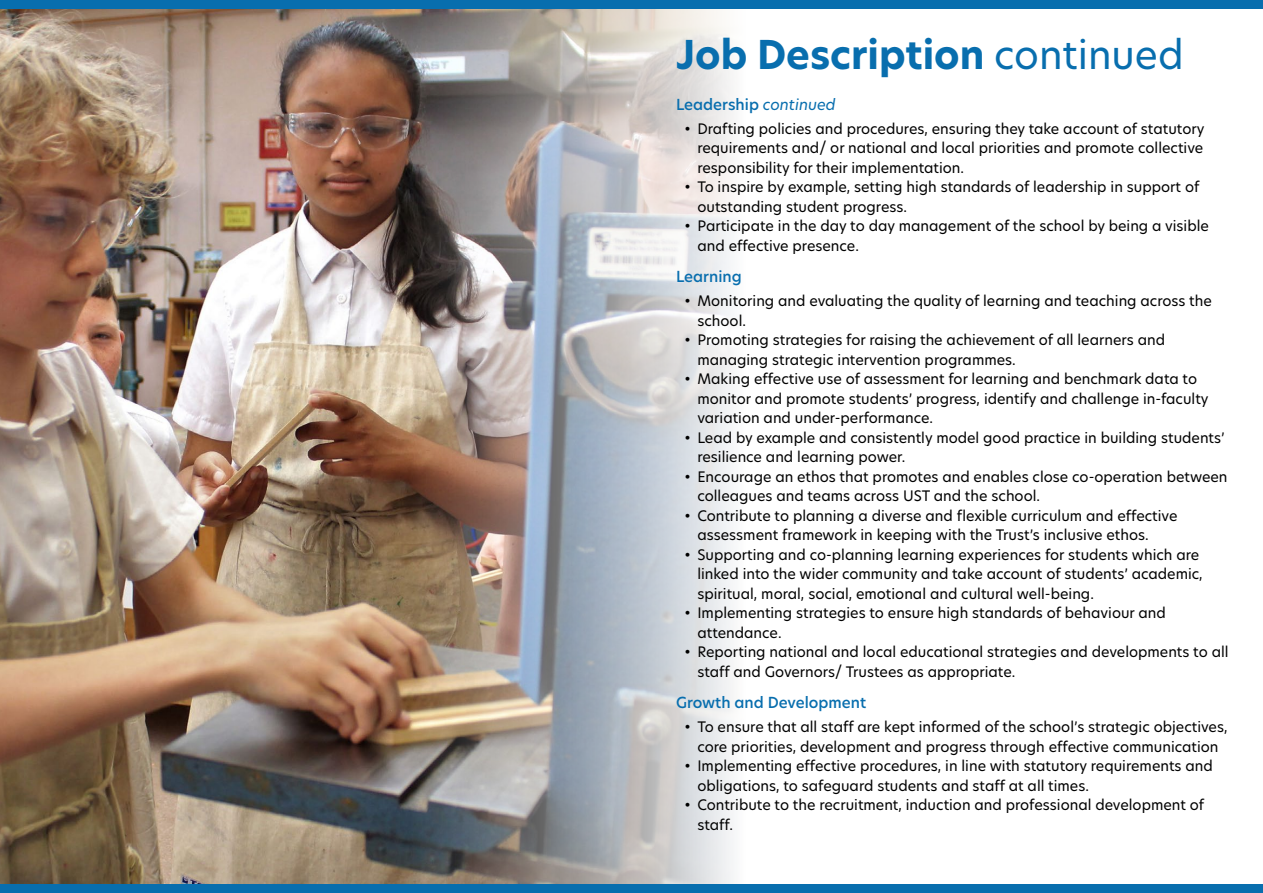
<style>
.page{position:relative;width:1263px;height:893px;background:#fff}
.page>*{position:absolute;margin:0;border:0;box-sizing:border-box;transform-origin:0 0}
.t1{font:700 39px "Hero New";color:#086eae}
.t2{font:500 15px "Hero New";color:#086eae}
.t3{font:14.25px/19.5px "Hero New";color:#000}
.s1{font-weight:400}
.s2{font-weight:400;font-style:italic}
</style>
<div class="page">
<img style="left:0;top:9px;width:733px;height:875px">
<div style="left:0;top:0;width:1263px;height:9px;background:#086eae"></div>
<div style="left:0;top:884px;width:1263px;height:9px;background:#086eae"></div>
<h1 class="t1" style="left:676px;top:29px;width:509px">Job Description <span class="s1">continued</span></h1>
<p class="t2" style="left:676px;top:94px;width:161px">Leadership <span class="s2">continued</span></p>
<p class="t3" style="left:697px;top:119px;width:508px;text-align:justify;text-indent:-13px">• Drafting policies and procedures, ensuring they take account of statutory requirements and/ or national and local priorities and promote collective responsibility for their implementation.</p>
<p class="t3" style="left:697px;top:177px;width:503px;text-indent:-13px">• To inspire by example, setting high standards of leadership in support of outstanding student progress.</p>
<p class="t3" style="left:697px;top:216px;width:513px;text-indent:-13px">• Participate in the day to day management of the school by being a visible and effective presence.</p>
<p class="t2" style="left:676px;top:267px;width:67px">Learning</p>
<p class="t3" style="left:697px;top:291px;width:516px;text-indent:-13px">• Monitoring and evaluating the quality of learning and teaching across the school.</p>
<p class="t3" style="left:697px;top:330px;width:469px;text-indent:-13px">• Promoting strategies for raising the achievement of all learners and managing strategic intervention programmes.</p>
<p class="t3" style="left:697px;top:369px;width:513px;text-indent:-13px">• Making effective use of assessment for learning and benchmark data to monitor and promote students’ progress, identify and challenge in-faculty variation and under-performance.</p>
<p class="t3" style="left:697px;top:428px;width:529px;text-indent:-13px">• Lead by example and consistently model good practice in building students’ resilience and learning power.</p>
<p class="t3" style="left:697px;top:467px;width:532px;text-indent:-13px">• Encourage an ethos that promotes and enables close co-operation between colleagues and teams across UST and the school.</p>
<p class="t3" style="left:697px;top:506px;width:481px;text-indent:-13px">• Contribute to planning a diverse and flexible curriculum and effective assessment framework in keeping with the Trust’s inclusive ethos.</p>
<p class="t3" style="left:697px;top:544px;width:507px;text-indent:-13px">• Supporting and co-planning learning experiences for students which are linked into the wider community and take account of students’ academic, spiritual, moral, social, emotional and cultural well-being.</p>
<p class="t3" style="left:697px;top:603px;width:470px;text-indent:-13px">• Implementing strategies to ensure high standards of behaviour and attendance.</p>
<p class="t3" style="left:697px;top:642px;width:533px;text-indent:-13px">• Reporting national and local educational strategies and developments to all staff and Governors/ Trustees as appropriate.</p>
<p class="t2" style="left:676px;top:693px;width:191px">Growth and Development</p>
<p class="t3" style="left:685px;top:717px;width:544px;text-align:center">• To ensure that all staff are kept informed of the school’s strategic objectives, core priorities, development and progress through effective communication</p>
<p class="t3" style="left:697px;top:756px;width:517px;text-indent:-13px">• Implementing effective procedures, in line with statutory requirements and obligations, to safeguard students and staff at all times.</p>
<p class="t3" style="left:697px;top:795px;width:508px;text-indent:-13px">• Contribute to the recruitment, induction and professional development of staff.</p>
</div>
